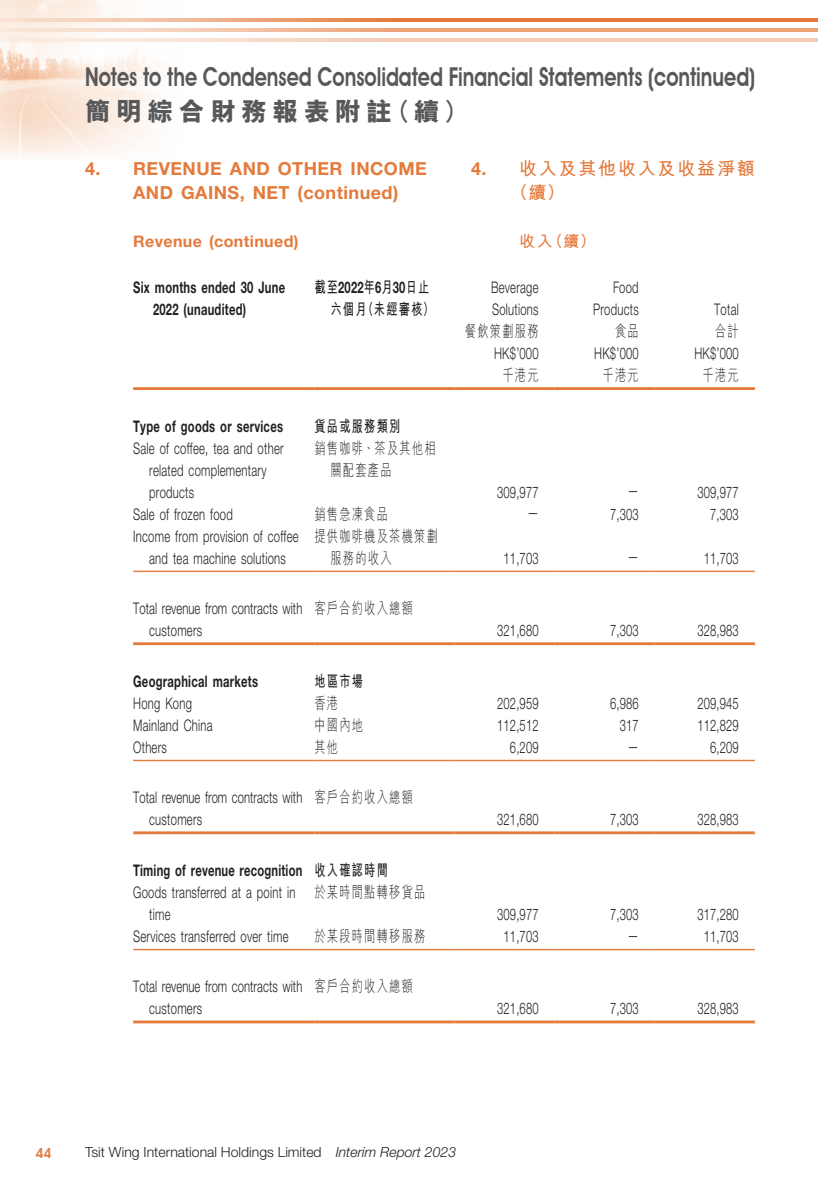
<style>
.page{position:relative;width:840px;height:1191px;background:#fff}
.page>*{position:absolute;margin:0;border:0;box-sizing:border-box;transform-origin:0 0}
.t1{font:600 26px "Avant Garde IT Cby BT";color:#57585a;scale:.77 1}
.t2{font:800 26px "M Hei HK";letter-spacing:.2em;color:#57585a}
._03_H1{font:700 18px/24px "Helvetica Neue LT Std";letter-spacing:.025em;color:#e47a3b}
._03_H1-2{font:700 18px/24px "M Hei HK";letter-spacing:.1em;color:#e47a3b}
._15_Table_Stub{font:300 16px/22px "Helvetica Neue LT Std";letter-spacing:.025em;color:#231f20;scale:.7 1}
._26___P2__Note{font:300 16px "Helvetica Neue LT Std";letter-spacing:.015em;color:#231f20;scale:.7 1}
._15_Table_Stub-2{font:300 16px/22px "Helvetica Neue LT Std";letter-spacing:.005em;color:#231f20;scale:.7 1}
._15_Table_Stub-3{font:300 16px/22px "M Hei HK";letter-spacing:.115em;color:#231f20;scale:.7 1}
._15_Table_Stub-4{font:700 16px "Helvetica Neue LT Std";letter-spacing:.025em;color:#231f20;scale:.7 1}
._12___P2{font:300 16px/22px "Helvetica Neue LT Std";letter-spacing:.025em;color:#231f20;scale:.7 1}
._15_Table_Stub-5{font:700 16px/22px "M Hei HK";letter-spacing:.115em;color:#231f20;text-align:right;scale:.7 1}
._26___P2__Note-2{font:700 16px/22px "Helvetica Neue LT Std";letter-spacing:.025em;color:#231f20;scale:.7 1}
._12___P2-2{font:300 16px "M Hei HK";letter-spacing:.115em;color:#231f20;scale:.7 1}
._04___H2{font:700 16px "Helvetica Neue LT Std";letter-spacing:.025em;color:#e47a3b}
._04___H2-2{font:700 16px "M Hei HK";color:#e47a3b}
.t3{font:300 14px "Helvetica Neue LT Std";color:#231f20}
.t4{font:600 14px "Avant Garde IT Cby BT";color:#e47a3b}
.s1{font-family:"Helvetica Neue LT Std"}
.s2{font-style:italic}
</style>
<div class="page">
<img style="left:0;top:0;width:186px;height:157px">
<svg style="left:0;top:18px;width:817px;height:4px;background:#e99664"></svg>
<svg style="left:0;top:28px;width:817px;height:4px;background:#efb592"></svg>
<hr style="left:0;top:39px;width:817px;height:3px;background:#e47a3b">
<hr style="left:133px;top:387px;width:181px;height:3px;background:#e47a3b">
<hr style="left:314px;top:387px;width:140px;height:3px;background:#e47a3b">
<hr style="left:454px;top:387px;width:100px;height:3px;background:#e47a3b">
<hr style="left:554px;top:387px;width:100px;height:3px;background:#e47a3b">
<hr style="left:654px;top:387px;width:100px;height:3px;background:#e47a3b">
<hr style="left:133px;top:570px;width:181px;height:2px;background:#e47a3b">
<hr style="left:314px;top:570px;width:140px;height:2px;background:#e47a3b">
<hr style="left:454px;top:570px;width:100px;height:2px;background:#e47a3b">
<hr style="left:554px;top:570px;width:100px;height:2px;background:#e47a3b">
<hr style="left:654px;top:570px;width:100px;height:2px;background:#e47a3b">
<hr style="left:133px;top:642px;width:181px;height:3px;background:#e47a3b">
<hr style="left:314px;top:642px;width:140px;height:3px;background:#e47a3b">
<hr style="left:454px;top:642px;width:100px;height:3px;background:#e47a3b">
<hr style="left:554px;top:642px;width:100px;height:3px;background:#e47a3b">
<hr style="left:654px;top:642px;width:100px;height:3px;background:#e47a3b">
<hr style="left:133px;top:760px;width:181px;height:1px;background:#e47a3b">
<hr style="left:314px;top:760px;width:140px;height:1px;background:#e47a3b">
<hr style="left:454px;top:760px;width:100px;height:1px;background:#e47a3b">
<hr style="left:554px;top:760px;width:100px;height:1px;background:#e47a3b">
<hr style="left:654px;top:760px;width:100px;height:1px;background:#e47a3b">
<hr style="left:133px;top:831px;width:181px;height:3px;background:#e47a3b">
<hr style="left:314px;top:831px;width:140px;height:3px;background:#e47a3b">
<hr style="left:454px;top:831px;width:100px;height:3px;background:#e47a3b">
<hr style="left:554px;top:831px;width:100px;height:3px;background:#e47a3b">
<hr style="left:654px;top:831px;width:100px;height:3px;background:#e47a3b">
<hr style="left:133px;top:949px;width:181px;height:1px;background:#e47a3b">
<hr style="left:314px;top:949px;width:140px;height:1px;background:#e47a3b">
<hr style="left:454px;top:949px;width:100px;height:1px;background:#e47a3b">
<hr style="left:554px;top:949px;width:100px;height:1px;background:#e47a3b">
<hr style="left:654px;top:949px;width:100px;height:1px;background:#e47a3b">
<hr style="left:133px;top:1020px;width:181px;height:3px;background:#e47a3b">
<hr style="left:314px;top:1020px;width:140px;height:3px;background:#e47a3b">
<hr style="left:454px;top:1020px;width:100px;height:3px;background:#e47a3b">
<hr style="left:554px;top:1020px;width:100px;height:3px;background:#e47a3b">
<hr style="left:654px;top:1020px;width:100px;height:3px;background:#e47a3b">
<h1 class="t1" style="left:85px;top:61px;width:871px">Notes to the Condensed Consolidated Financial Statements (continued)</h1>
<h1 class="t2" style="left:85px;top:94px;width:384px">簡明綜合財務報表附註（續）</h1>
<p class="_03_H1-2" style="left:510px;top:155px;width:246px;text-indent:-39px"><span class="s1">4.</span> 收入及其他收入及收益淨額（續）</p>
<p class="_04___H2-2" style="left:519px;top:229px;width:78px">收入（續）</p>
<p class="_03_H1" style="left:133px;top:156px;width:295px;text-indent:-48px">4. REVENUE AND OTHER INCOME<br>AND GAINS, NET (continued)</p>
<p class="_04___H2" style="left:133px;top:231px;width:167px">Revenue (continued)</p>
<p class="_26___P2__Note-2" style="left:153px;top:276px;width:190px;text-indent:-20px">Six months ended 30 June<br>2022 (unaudited)</p>
<p class="_15_Table_Stub-5" style="left:314px;top:275px;width:172px">截至<span class="s1">2022</span>年<span class="s1">6</span>月<span class="s1">30</span>日止六個月（未經審核）</p>
<p class="_12___P2" style="left:490px;top:276px;width:69px">Beverage<br>Solutions</p>
<p class="_12___P2" style="left:592px;top:276px;width:67px;text-align:right">Food<br>Products</p>
<p class="_12___P2" style="left:713px;top:298px;width:37px">Total</p>
<p class="_15_Table_Stub-4" style="left:133px;top:416px;width:215px">Type of goods or services</p>
<p class="_15_Table_Stub-5" style="left:314px;top:414px;width:124px">貨品或服務類別</p>
<p class="_15_Table_Stub" style="left:149px;top:437px;width:193px;text-indent:-16px">Sale of coffee, tea and other related complementary products</p>
<p class="_15_Table_Stub-3" style="left:330px;top:436px;width:152px;text-indent:-16px">銷售咖啡、茶及其他相關配套產品</p>
<p class="_12___P2-2" style="left:464px;top:320px;width:107px">餐飲策劃服務</p>
<p class="_12___P2-2" style="left:614px;top:320px;width:35px">食品</p>
<p class="_12___P2-2" style="left:714px;top:320px;width:35px">合計</p>
<p class="_12___P2" style="left:494px;top:342px;width:65px">HK$’000</p>
<p class="_12___P2" style="left:594px;top:342px;width:65px">HK$’000</p>
<p class="_12___P2" style="left:694px;top:342px;width:65px">HK$’000</p>
<p class="_12___P2-2" style="left:502px;top:364px;width:53px">千港元</p>
<p class="_12___P2-2" style="left:602px;top:364px;width:53px">千港元</p>
<p class="_12___P2-2" style="left:702px;top:364px;width:53px">千港元</p>
<p class="_26___P2__Note" style="left:497px;top:482px;width:61px">309,977</p>
<p class="_26___P2__Note" style="left:627px;top:481px;width:18px">—</p>
<p class="_26___P2__Note" style="left:697px;top:482px;width:61px">309,977</p>
<p class="_15_Table_Stub" style="left:133px;top:503px;width:144px">Sale of frozen food</p>
<p class="_15_Table_Stub-3" style="left:314px;top:502px;width:107px">銷售急凍食品</p>
<p class="_26___P2__Note" style="left:527px;top:503px;width:18px">—</p>
<p class="_26___P2__Note" style="left:609px;top:504px;width:42px">7,303</p>
<p class="_26___P2__Note" style="left:709px;top:504px;width:42px">7,303</p>
<p class="_15_Table_Stub" style="left:133px;top:525px;width:238px;text-align:center">Income from provision of coffee and tea machine solutions</p>
<p class="_15_Table_Stub-3" style="left:330px;top:524px;width:155px;text-indent:-16px">提供咖啡機及茶機策劃服務的收入</p>
<p class="_26___P2__Note" style="left:503px;top:548px;width:52px">11,703</p>
<p class="_26___P2__Note" style="left:627px;top:547px;width:18px">—</p>
<p class="_26___P2__Note" style="left:703px;top:548px;width:52px">11,703</p>
<p class="_15_Table_Stub-2" style="left:149px;top:597px;width:220px;text-indent:-16px">Total revenue from contracts with customers</p>
<p class="_15_Table_Stub-3" style="left:314px;top:596px;width:142px">客戶合約收入總額</p>
<p class="_26___P2__Note" style="left:497px;top:620px;width:61px">321,680</p>
<p class="_26___P2__Note" style="left:609px;top:620px;width:42px">7,303</p>
<p class="_26___P2__Note" style="left:697px;top:620px;width:61px">328,983</p>
<p class="_15_Table_Stub-4" style="left:133px;top:671px;width:180px">Geographical markets</p>
<p class="_15_Table_Stub-5" style="left:314px;top:669px;width:71px">地區市場</p>
<p class="_15_Table_Stub" style="left:133px;top:692px;width:85px">Hong Kong</p>
<p class="_15_Table_Stub-3" style="left:314px;top:691px;width:35px">香港</p>
<p class="_26___P2__Note" style="left:497px;top:693px;width:61px">202,959</p>
<p class="_26___P2__Note" style="left:609px;top:693px;width:42px">6,986</p>
<p class="_26___P2__Note" style="left:697px;top:693px;width:61px">209,945</p>
<p class="_15_Table_Stub" style="left:133px;top:714px;width:115px">Mainland China</p>
<p class="_15_Table_Stub-3" style="left:314px;top:713px;width:71px">中國內地</p>
<p class="_26___P2__Note" style="left:497px;top:715px;width:61px">112,512</p>
<p class="_26___P2__Note" style="left:619px;top:715px;width:29px">317</p>
<p class="_26___P2__Note" style="left:697px;top:715px;width:61px">112,829</p>
<p class="_15_Table_Stub" style="left:133px;top:736px;width:50px">Others</p>
<p class="_15_Table_Stub-3" style="left:314px;top:735px;width:35px">其他</p>
<p class="_26___P2__Note" style="left:509px;top:737px;width:42px">6,209</p>
<p class="_26___P2__Note" style="left:627px;top:736px;width:18px">—</p>
<p class="_26___P2__Note" style="left:709px;top:737px;width:42px">6,209</p>
<p class="_15_Table_Stub-2" style="left:149px;top:786px;width:220px;text-indent:-16px">Total revenue from contracts with customers</p>
<p class="_15_Table_Stub-3" style="left:314px;top:785px;width:142px">客戶合約收入總額</p>
<p class="_26___P2__Note" style="left:497px;top:809px;width:61px">321,680</p>
<p class="_26___P2__Note" style="left:609px;top:809px;width:42px">7,303</p>
<p class="_26___P2__Note" style="left:697px;top:809px;width:61px">328,983</p>
<p class="_15_Table_Stub-4" style="left:133px;top:860px;width:243px">Timing of revenue recognition</p>
<p class="_15_Table_Stub-5" style="left:314px;top:858px;width:107px">收入確認時間</p>
<p class="_15_Table_Stub" style="left:149px;top:881px;width:210px;text-indent:-16px">Goods transferred at a point in time</p>
<p class="_15_Table_Stub-3" style="left:314px;top:880px;width:160px">於某時間點轉移貨品</p>
<p class="_26___P2__Note" style="left:497px;top:904px;width:61px">309,977</p>
<p class="_26___P2__Note" style="left:609px;top:904px;width:42px">7,303</p>
<p class="_26___P2__Note" style="left:697px;top:904px;width:61px">317,280</p>
<p class="_15_Table_Stub" style="left:133px;top:925px;width:223px">Services transferred over time</p>
<p class="_15_Table_Stub-3" style="left:314px;top:924px;width:160px">於某段時間轉移服務</p>
<p class="_26___P2__Note" style="left:503px;top:926px;width:52px">11,703</p>
<p class="_26___P2__Note" style="left:627px;top:925px;width:18px">—</p>
<p class="_26___P2__Note" style="left:703px;top:926px;width:52px">11,703</p>
<p class="_15_Table_Stub-2" style="left:149px;top:975px;width:220px;text-indent:-16px">Total revenue from contracts with customers</p>
<p class="_15_Table_Stub-3" style="left:314px;top:974px;width:142px">客戶合約收入總額</p>
<p class="_26___P2__Note" style="left:497px;top:998px;width:61px">321,680</p>
<p class="_26___P2__Note" style="left:609px;top:998px;width:42px">7,303</p>
<p class="_26___P2__Note" style="left:697px;top:998px;width:61px">328,983</p>
<p class="t4" style="left:35px;top:1144px;width:18px">44</p>
<p class="t3" style="left:85px;top:1143px;width:372px">Tsit Wing International Holdings Limited <span class="s2">Interim Report 2023</span></p>
</div>
